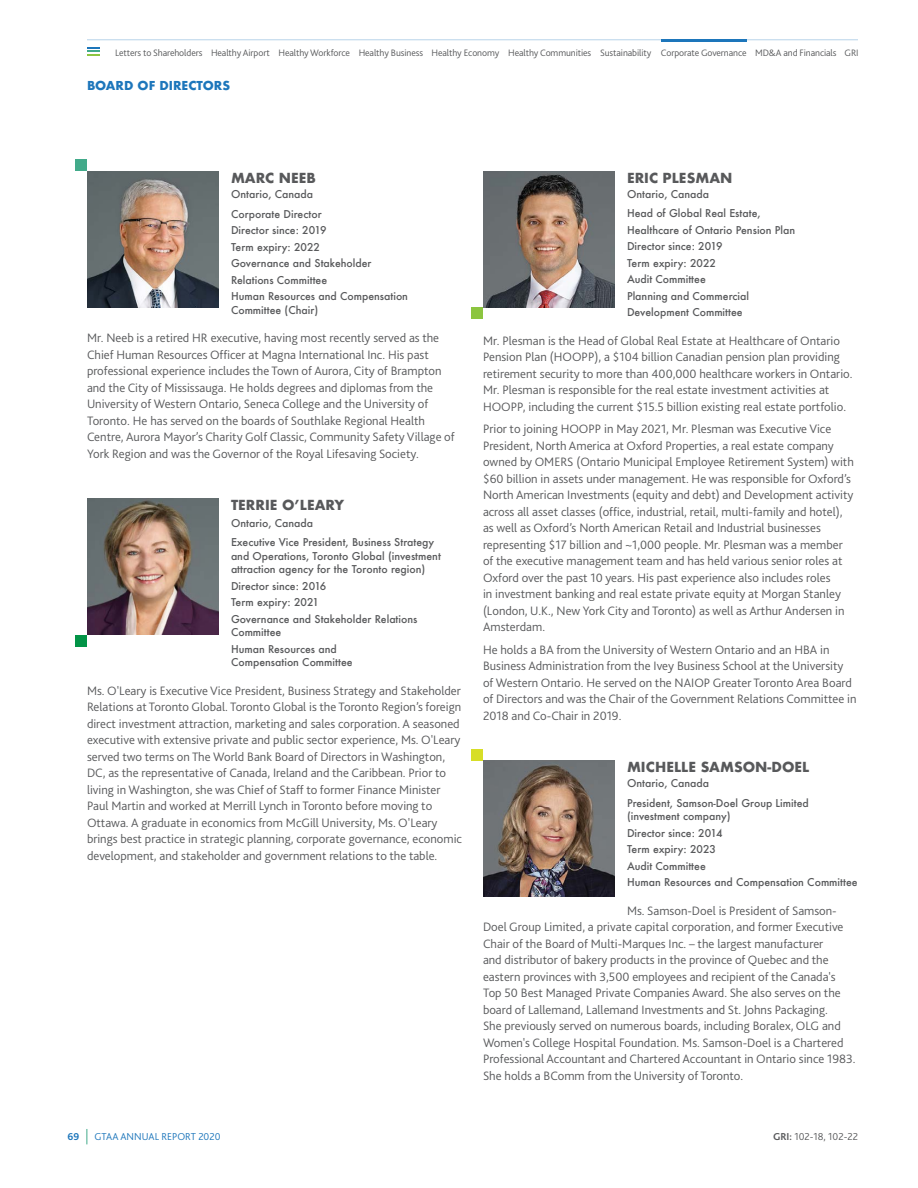
<style>
.page{position:relative;width:918px;height:1188px;background:#fff}
.page>*{position:absolute;margin:0;border:0;box-sizing:border-box;transform-origin:0 0}
.t1{font:700 13.5px "Futura";color:#58595b}
.t2{font:300 12.75px/16.5px "Bliss 2";color:#58595b}
.t3{font:700 12px "Futura";color:#1d76bb}
.t4{font:500 10.5px/13.5px "Futura";color:#58595b}
.t5{font:300 10.5px "Bliss 2";color:#1d76bb}
.Front_body{font:300 10.5px "Bliss 2";color:#58595b}
.t6{font:700 10.5px "Bliss 2";color:#1d76bb}
.Nav_OFF{font:300 9.75px "Bliss 2";letter-spacing:-.01em;color:#58595b}
.s1{font-weight:700}
</style>
<div class="page">
<svg style="left:87px;top:1129px;width:1px;height:15px"></svg>
<hr style="left:87px;top:40px;width:771px;height:1px;background:#1d76bb">
<svg style="left:87px;top:47px;width:13px;height:8px"></svg>
<img style="left:87px;top:171px;width:132px;height:136px">
<img style="left:87px;top:499px;width:132px;height:136px">
<img style="left:483px;top:171px;width:132px;height:136px">
<img style="left:483px;top:761px;width:132px;height:136px">
<div style="left:75px;top:159px;width:12px;height:12px;background:#42aa8a"></div>
<div style="left:75px;top:635px;width:12px;height:12px;background:#039447"></div>
<div style="left:471px;top:749px;width:12px;height:11px;background:#d7de27"></div>
<div style="left:471px;top:307px;width:12px;height:12px;background:#8cc540"></div>
<hr style="left:662px;top:40px;width:85px;height:2px;background:#1d76bb">
<p class="Nav_OFF" style="left:115px;top:46px;width:89px">Letters to Shareholders</p>
<p class="Nav_OFF" style="left:211px;top:46px;width:60px">Healthy Airport</p>
<p class="Nav_OFF" style="left:278px;top:46px;width:73px">Healthy Workforce</p>
<p class="Nav_OFF" style="left:359px;top:46px;width:66px">Healthy Business</p>
<p class="Nav_OFF" style="left:432px;top:46px;width:69px">Healthy Economy</p>
<p class="Nav_OFF" style="left:508px;top:46px;width:85px">Healthy Communities</p>
<p class="Nav_OFF" style="left:600px;top:46px;width:53px">Sustainability</p>
<p class="Nav_OFF" style="left:661px;top:46px;width:87px">Corporate Governance</p>
<p class="Nav_OFF" style="left:755px;top:46px;width:83px">MD&amp;A and Financials</p>
<p class="Nav_OFF" style="left:845px;top:46px;width:16px">GRI</p>
<p class="t3" style="left:87px;top:77px;width:145px">BOARD OF DIRECTORS</p>
<p class="t1" style="left:231px;top:169px;width:86px">MARC NEEB</p>
<p class="t4" style="left:231px;top:188px;width:84px">Ontario, Canada</p>
<p class="t4" style="left:231px;top:207px;width:92px">Corporate Director</p>
<p class="t4" style="left:231px;top:224px;width:97px">Director since: 2019</p>
<p class="t4" style="left:231px;top:240px;width:91px">Term expiry: 2022</p>
<p class="t4" style="left:231px;top:257px;width:142px">Governance and Stakeholder</p>
<p class="t4" style="left:231px;top:273px;width:98px">Relations Committee</p>
<p class="t4" style="left:231px;top:290px;width:179px">Human Resources and Compensation<br>Committee (Chair)</p>
<p class="t2" style="left:87px;top:330px;width:369px">Mr. Neeb is a retired HR executive, having most recently served as the Chief Human Resources Officer at Magna International Inc. His past professional experience includes the Town of Aurora, City of Brampton and the City of Mississauga. He holds degrees and diplomas from the University of Western Ontario, Seneca College and the University of Toronto. He has served on the boards of Southlake Regional Health Centre, Aurora Mayor’s Charity Golf Classic, Community Safety Village of York Region and was the Governor of the Royal Lifesaving Society.</p>
<p class="t1" style="left:231px;top:496px;width:115px">TERRIE O’LEARY</p>
<p class="t4" style="left:231px;top:516px;width:84px">Ontario, Canada</p>
<p class="t4" style="left:231px;top:536px;width:211px">Executive Vice President, Business Strategy and Operations, Toronto Global (investment attraction agency for the Toronto region)</p>
<p class="t4" style="left:231px;top:579px;width:97px">Director since: 2016</p>
<p class="t4" style="left:231px;top:596px;width:90px">Term expiry: 2021</p>
<p class="t4" style="left:231px;top:612px;width:188px">Governance and Stakeholder Relations<br>Committee</p>
<p class="t4" style="left:231px;top:642px;width:123px">Human Resources and<br>Compensation Committee</p>
<p class="t2" style="left:87px;top:682px;width:376px">Ms. O'Leary is Executive Vice President, Business Strategy and Stakeholder Relations at Toronto Global. Toronto Global is the Toronto Region’s foreign direct investment attraction, marketing and sales corporation. A seasoned executive with extensive private and public sector experience, Ms. O'Leary served two terms on The World Bank Board of Directors in Washington, DC, as the representative of Canada, Ireland and the Caribbean. Prior to living in Washington, she was Chief of Staff to former Finance Minister Paul Martin and worked at Merrill Lynch in Toronto before moving to Ottawa. A graduate in economics from McGill University, Ms. O'Leary brings best practice in strategic planning, corporate governance, economic development, and stakeholder and government relations to the table.</p>
<p class="t6" style="left:67px;top:1130px;width:13px">69</p>
<p class="t5" style="left:94px;top:1130px;width:128px">GTAA ANNUAL REPORT 2020</p>
<p class="t1" style="left:627px;top:168px;width:107px">ERIC PLESMAN</p>
<p class="t4" style="left:627px;top:187px;width:84px">Ontario, Canada</p>
<p class="t4" style="left:627px;top:206px;width:135px">Head of Global Real Estate,</p>
<p class="t4" style="left:627px;top:223px;width:170px">Healthcare of Ontario Pension Plan</p>
<p class="t4" style="left:627px;top:239px;width:97px">Director since: 2019</p>
<p class="t4" style="left:627px;top:256px;width:91px">Term expiry: 2022</p>
<p class="t4" style="left:627px;top:272px;width:80px">Audit Committee</p>
<p class="t4" style="left:627px;top:289px;width:124px">Planning and Commercial</p>
<p class="t4" style="left:627px;top:305px;width:117px">Development Committee</p>
<p class="t2" style="left:483px;top:332px;width:371px">Mr. Plesman is the Head of Global Real Estate at Healthcare of Ontario Pension Plan (HOOPP), a $104 billion Canadian pension plan providing retirement security to more than 400,000 healthcare workers in Ontario.<br>Mr. Plesman is responsible for the real estate investment activities at HOOPP, including the current $15.5 billion existing real estate portfolio.</p>
<p class="t2" style="left:483px;top:421px;width:372px">Prior to joining HOOPP in May 2021, Mr. Plesman was Executive Vice President, North America at Oxford Properties, a real estate company owned by OMERS (Ontario Municipal Employee Retirement System) with $60 billion in assets under management. He was responsible for Oxford’s North American Investments (equity and debt) and Development activity across all asset classes (office, industrial, retail, multi-family and hotel), as well as Oxford’s North American Retail and Industrial businesses representing $17 billion and ~1,000 people. Mr. Plesman was a member of the executive management team and has held various senior roles at Oxford over the past 10 years. His past experience also includes roles<br>in investment banking and real estate private equity at Morgan Stanley (London, U.K., New York City and Toronto) as well as Arthur Andersen in Amsterdam.</p>
<p class="t2" style="left:483px;top:641px;width:375px">He holds a BA from the University of Western Ontario and an HBA in Business Administration from the Ivey Business School at the University of Western Ontario. He served on the NAIOP Greater Toronto Area Board of Directors and was the Chair of the Government Relations Committee in 2018 and Co-Chair in 2019.</p>
<p class="t1" style="left:627px;top:757px;width:184px">MICHELLE SAMSON-DOEL</p>
<p class="t4" style="left:627px;top:776px;width:84px">Ontario, Canada</p>
<p class="t4" style="left:627px;top:796px;width:183px">President, Samson-Doel Group Limited (investment company)</p>
<p class="t4" style="left:627px;top:826px;width:97px">Director since: 2014</p>
<p class="t4" style="left:627px;top:842px;width:91px">Term expiry: 2023</p>
<p class="t4" style="left:627px;top:859px;width:80px">Audit Committee</p>
<p class="t4" style="left:627px;top:875px;width:232px">Human Resources and Compensation Committee</p>
<p class="t2" style="left:483px;top:902px;width:374px;text-indent:144px">Ms. Samson-Doel is President of Samson-Doel Group Limited, a private capital corporation, and former Executive Chair of the Board of Multi-Marques Inc. – the largest manufacturer<br>and distributor of bakery products in the province of Quebec and the eastern provinces with 3,500 employees and recipient of the Canada's Top 50 Best Managed Private Companies Award. She also serves on the board of Lallemand, Lallemand Investments and St. Johns Packaging.<br>She previously served on numerous boards, including Boralex, OLG and Women's College Hospital Foundation. Ms. Samson-Doel is a Chartered Professional Accountant and Chartered Accountant in Ontario since 1983.<br>She holds a BComm from the University of Toronto.</p>
<p class="Front_body" style="left:773px;top:1130px;width:86px"><span class="s1">GRI:</span> 102-18, 102-22</p>
</div>
